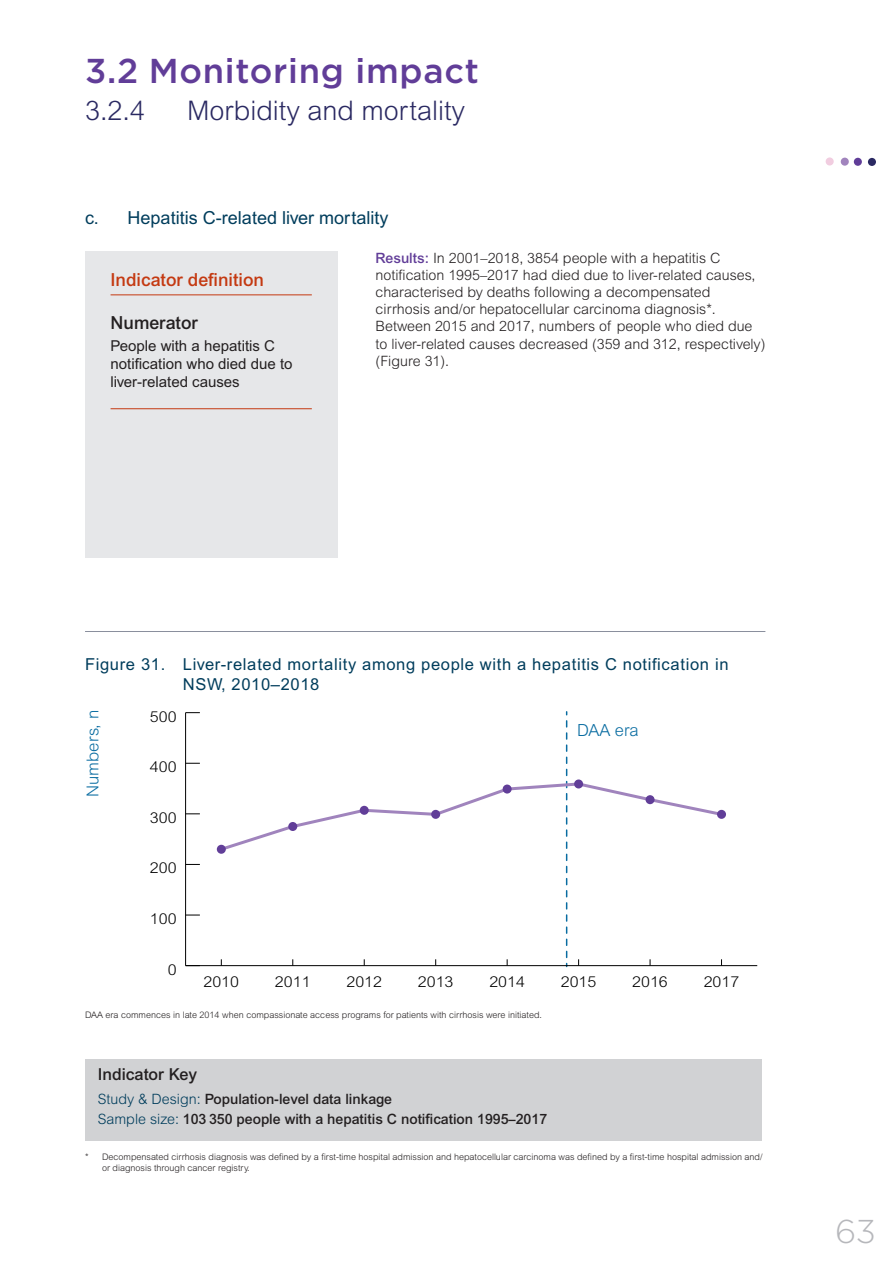
<style>
.page{position:relative;width:893px;height:1263px;background:#fff}
.page>*{position:absolute;margin:0;border:0;box-sizing:border-box;transform-origin:0 0}
.HCV_H2_-__on_continu{font:500 34.5px "Gotham";letter-spacing:.02em;color:#613d98}
.t1{font:300 33px "Gotham";color:#b6b7bb}
.HCV_H3_-_on_continui{font:300 27px "Arial MT Pro";color:#2a2962}
.HCV_H5_-_continuatio{font:18px "Arial MT Pro";color:#003d5c}
.HCV-ID_Heading{font:500 18px "Arial MT Pro";color:#c43911}
.HVC-ID_Label{font:500 18px "Arial MT Pro";color:#231f20}
.t2{font:300 16.65px "Arial MT Pro";color:#096ca1}
.t3{font:16.5px/19.8px "Arial MT Pro";letter-spacing:.04em;color:#003d5c}
.HCV_-_Indicator_Key{font:500 16.5px "Arial MT Pro";color:#231f20}
.t4{font:300 16.5px "Arial MT Pro";color:#096ca1}
.HCV-ID_text{font:15px/18px "Arial MT Pro";color:#231f20}
.t5{font:300 15px "Arial MT Pro";color:#000;scale:1.07 1}
.HCV_Body_copy{font:300 14.25px/17.1px "Arial MT Pro";color:#231f20}
.HCV_-_Indicator_Key-2{font:500 14.25px "Arial MT Pro";color:#231f20}
.HCV_-_figure_footnot{font:300 9px/10.8px "Arial MT Pro";color:#231f20}
.s1{font-weight:500;color:#613d98}
.s2{font-weight:300;color:#003d5c}
</style>
<div class="page">
<div style="left:868px;top:158px;width:8px;height:8px;background:#2a2962;border-radius:50%"></div>
<div style="left:854px;top:158px;width:8px;height:8px;background:#603d98;border-radius:50%"></div>
<div style="left:841px;top:158px;width:8px;height:8px;background:#a184bd;border-radius:50%"></div>
<div style="left:826px;top:157px;width:8px;height:9px;background:#f1cde0;border-radius:50%"></div>
<div style="left:85px;top:252px;width:252px;height:306px;background:#e6e7e9"></div>
<hr style="left:111px;top:294px;width:201px;height:1px;background:#c43911">
<hr style="left:111px;top:408px;width:201px;height:1px;background:#c43911">
<hr style="left:85px;top:631px;width:680px;height:1px;background:#8a8f9d">
<div style="left:85px;top:1060px;width:676px;height:61px;background:#d1d2d4"></div>
<div style="left:85px;top:1079px;width:676px;height:61px;background:#d1d2d4"></div>
<hr style="left:186px;top:965px;width:571px;height:1px;background:#000">
<hr style="left:185px;top:713px;width:1px;height:253px;background:#000">
<svg style="left:186px;top:915px;width:14px;height:1px"></svg>
<svg style="left:186px;top:864px;width:14px;height:1px"></svg>
<svg style="left:186px;top:813px;width:14px;height:1px"></svg>
<svg style="left:186px;top:763px;width:14px;height:1px"></svg>
<svg style="left:186px;top:712px;width:14px;height:1px"></svg>
<svg style="left:218px;top:721px;width:507px;height:245px"></svg>
<div style="left:217px;top:845px;width:9px;height:9px;background:#613e98;border-radius:50%"></div>
<div style="left:288px;top:822px;width:9px;height:9px;background:#613e98;border-radius:50%"></div>
<div style="left:360px;top:806px;width:9px;height:9px;background:#613e98;border-radius:50%"></div>
<div style="left:431px;top:810px;width:9px;height:9px;background:#613e98;border-radius:50%"></div>
<div style="left:503px;top:784px;width:9px;height:9px;background:#613e98;border-radius:50%"></div>
<div style="left:574px;top:779px;width:9px;height:9px;background:#613e98;border-radius:50%"></div>
<div style="left:646px;top:795px;width:9px;height:9px;background:#613e98;border-radius:50%"></div>
<div style="left:717px;top:810px;width:9px;height:9px;background:#613e98;border-radius:50%"></div>
<p class="HCV_H2_-__on_continu" style="left:85px;top:48px;width:395px">3.2 Monitoring impact</p>
<p class="HCV_H3_-_on_continui" style="left:85px;top:93px;width:62px">3.2.4</p>
<p class="HCV_H3_-_on_continui" style="left:187px;top:93px;width:279px">Morbidity and mortality</p>
<p class="HCV_H5_-_continuatio" style="left:85px;top:207px;width:305px">c. Hepatitis C‑related liver mortality</p>
<p class="HCV-ID_Heading" style="left:111px;top:269px;width:155px">Indicator definition</p>
<p class="HVC-ID_Label" style="left:111px;top:312px;width:89px">Numerator</p>
<p class="HCV-ID_text" style="left:111px;top:338px;width:183px">People with a hepatitis C notification who died due to liver‑related causes</p>
<p class="HCV_Body_copy" style="left:376px;top:250px;width:391px"><span class="s1">Results:</span> In 2001–2018, 3854 people with a hepatitis C notification 1995–2017 had died due to liver‑related causes, characterised by deaths following a decompensated cirrhosis and/or hepatocellular carcinoma diagnosis*.<br>Between 2015 and 2017, numbers of people who died due to liver‑related causes decreased (359 and 312, respectively) (Figure 31).</p>
<p class="t3" style="left:183px;top:655px;width:547px;text-indent:-98px">Figure 31. Liver‑related mortality among people with a hepatitis C notification in<br>NSW, 2010–2018</p>
<p class="t4" style="left:82px;top:797px;width:89px;rotate:-90deg">Numbers, n</p>
<p class="t5" style="left:150px;top:707px;width:26px">500</p>
<p class="t2" style="left:577px;top:720px;width:63px">DAA era</p>
<p class="t5" style="left:150px;top:758px;width:26px">400</p>
<p class="t5" style="left:150px;top:808px;width:26px">300</p>
<p class="t5" style="left:150px;top:859px;width:26px">200</p>
<p class="t5" style="left:150px;top:909px;width:26px">100</p>
<p class="t5" style="left:168px;top:960px;width:10px">0</p>
<p class="t5" style="left:204px;top:973px;width:35px">2010</p>
<p class="t5" style="left:275px;top:973px;width:35px">2011</p>
<p class="t5" style="left:346px;top:973px;width:35px">2012</p>
<p class="t5" style="left:418px;top:973px;width:35px">2013</p>
<p class="t5" style="left:489px;top:973px;width:35px">2014</p>
<p class="t5" style="left:561px;top:973px;width:35px">2015</p>
<p class="t5" style="left:632px;top:973px;width:35px">2016</p>
<p class="t5" style="left:704px;top:973px;width:35px">2017</p>
<p class="HCV_-_figure_footnot" style="left:85px;top:1010px;width:458px">DAA era commences in late 2014 when compassionate access programs for patients with cirrhosis were initiated.</p>
<p class="HCV_-_Indicator_Key" style="left:98px;top:1065px;width:101px">Indicator Key</p>
<p class="HCV_-_Indicator_Key-2" style="left:98px;top:1091px;width:296px"><span class="s2">Study &amp; Design:</span> Population‑level data linkage</p>
<p class="HCV_-_Indicator_Key-2" style="left:98px;top:1110px;width:451px"><span class="s2">Sample size:</span> 103 350 people with a hepatitis C notification 1995–2017</p>
<p class="HCV_-_figure_footnot" style="left:102px;top:1152px;width:662px;text-indent:-17px">* Decompensated cirrhosis diagnosis was defined by a first‑time hospital admission and hepatocellular carcinoma was defined by a first‑time hospital admission and/ or diagnosis through cancer registry.</p>
<h2 class="t1" style="left:835px;top:1210px;width:42px">63</h2>
</div>
